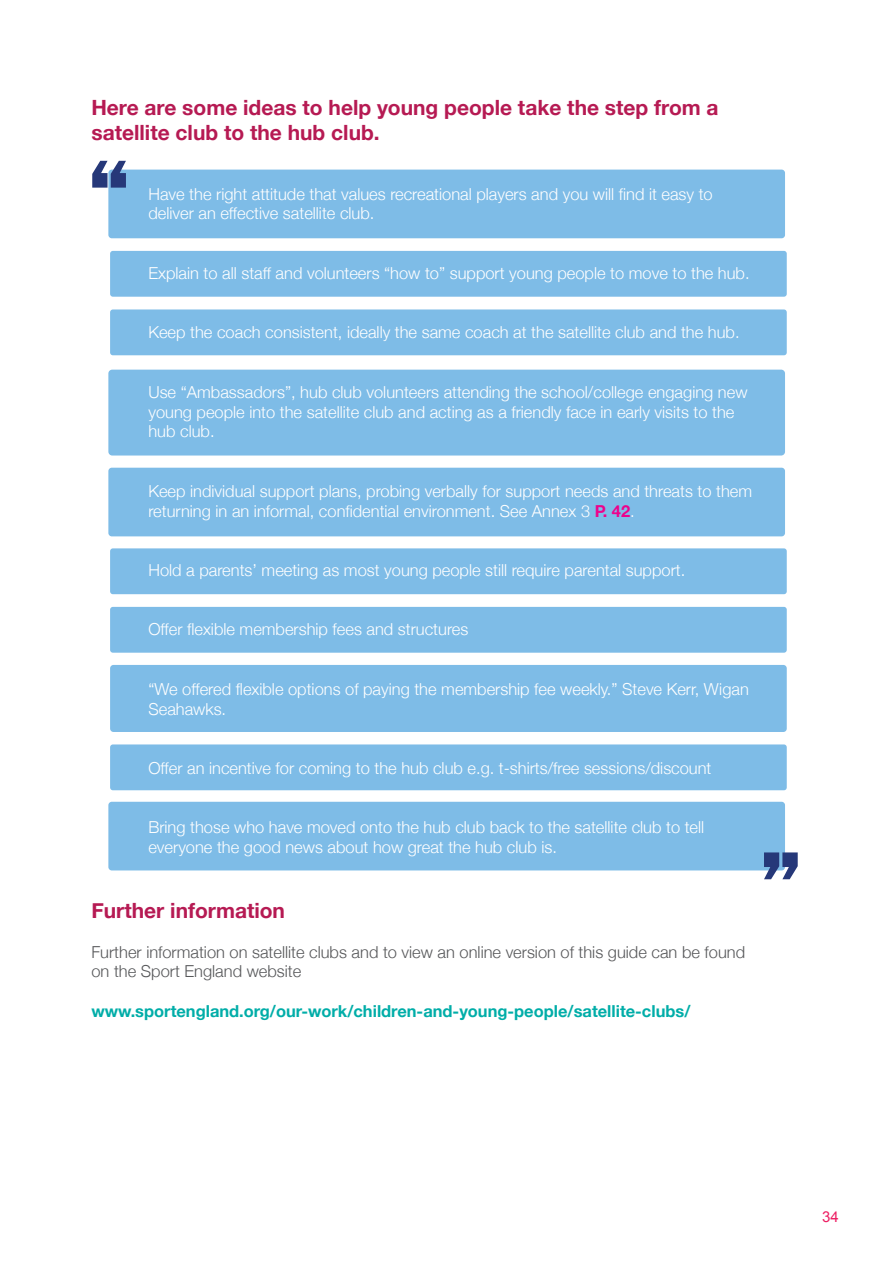
<style>
.page{position:relative;width:893px;height:1263px;background:#fff}
.page>*{position:absolute;margin:0;border:0;box-sizing:border-box;transform-origin:0 0}
.t1{font:800 94.05px "Franklin Gothic";color:#263879}
.t2{font:700 21px/25.2px "Helvetica Neue";color:#b61a53}
.t3{font:300 16.5px/19.8px "Helvetica Neue";color:#fff}
.t4{font:300 16.5px/19.8px "Helvetica Neue";color:#57585a}
.t5{font:700 16.5px "Helvetica Neue";color:#00ada8}
.t6{font:15px "Arial";color:#ed1f63}
.s1{font-weight:700;color:#ed028c}
</style>
<div class="page">
<div style="left:108px;top:170px;width:677px;height:68px;background:#7ebce7;border-radius:3px"></div>
<div style="left:108px;top:468px;width:677px;height:68px;background:#7ebce7;border-radius:3px"></div>
<div style="left:108px;top:370px;width:677px;height:85px;background:#7ebce7;border-radius:4px"></div>
<div style="left:108px;top:802px;width:677px;height:68px;background:#7ebce7;border-radius:3px"></div>
<div style="left:110px;top:251px;width:677px;height:46px;background:#7ebce7;border-radius:3px"></div>
<div style="left:110px;top:309px;width:677px;height:46px;background:#7ebce7;border-radius:3px"></div>
<div style="left:110px;top:548px;width:677px;height:46px;background:#7ebce7;border-radius:3px"></div>
<div style="left:110px;top:607px;width:677px;height:46px;background:#7ebce7;border-radius:3px"></div>
<div style="left:110px;top:665px;width:677px;height:67px;background:#7ebce7;border-radius:3px"></div>
<div style="left:110px;top:744px;width:677px;height:46px;background:#7ebce7;border-radius:3px"></div>
<p class="t2" style="left:91px;top:96px;width:629px">Here are some ideas to help young people take the step from a satellite club to the hub club.</p>
<h1 class="t1" style="left:88px;top:131px;width:44px">“</h1>
<p class="t3" style="left:148px;top:183px;width:566px">Have the right attitude that values recreational players and you will find it easy to deliver an effective satellite club.</p>
<p class="t3" style="left:148px;top:262px;width:603px">Explain to all staff and volunteers “how to” support young people to move to the hub.</p>
<p class="t3" style="left:148px;top:322px;width:593px">Keep the coach consistent, ideally the same coach at the satellite club and the hub.</p>
<p class="t3" style="left:148px;top:381px;width:601px">Use “Ambassadors”, hub club volunteers attending the school/college engaging new young people into the satellite club and acting as a friendly face in early visits to the hub club.</p>
<p class="t3" style="left:148px;top:480px;width:605px">Keep individual support plans, probing verbally for support needs and threats to them returning in an informal, confidential environment. See Annex 3 <span class="s1">P. 42</span>.</p>
<p class="t3" style="left:148px;top:559px;width:538px">Hold a parents’ meeting as most young people still require parental support.</p>
<p class="t3" style="left:148px;top:619px;width:321px">Offer flexible membership fees and structures</p>
<p class="t3" style="left:148px;top:678px;width:602px">“We offered flexible options of paying the membership fee weekly.” Steve Kerr, Wigan<br>Seahawks.</p>
<p class="t3" style="left:148px;top:757px;width:565px">Offer an incentive for coming to the hub club e.g. t-shirts/free sessions/discount</p>
<p class="t3" style="left:148px;top:817px;width:557px">Bring those who have moved onto the hub club back to the satellite club to tell everyone the good news about how great the hub club is.</p>
<p class="t2" style="left:91px;top:898px;width:195px">Further information</p>
<p class="t4" style="left:91px;top:941px;width:655px">Further information on satellite clubs and to view an online version of this guide can be found on the Sport England website</p>
<p class="t5" style="left:91px;top:998px;width:600px">www.sportengland.org/our-work/children-and-young-people/satellite-clubs/</p>
<h1 class="t1" style="left:802px;top:909px;width:44px;rotate:-180deg">“</h1>
<p class="t6" style="left:822px;top:1207px;width:18px">34</p>
</div>
